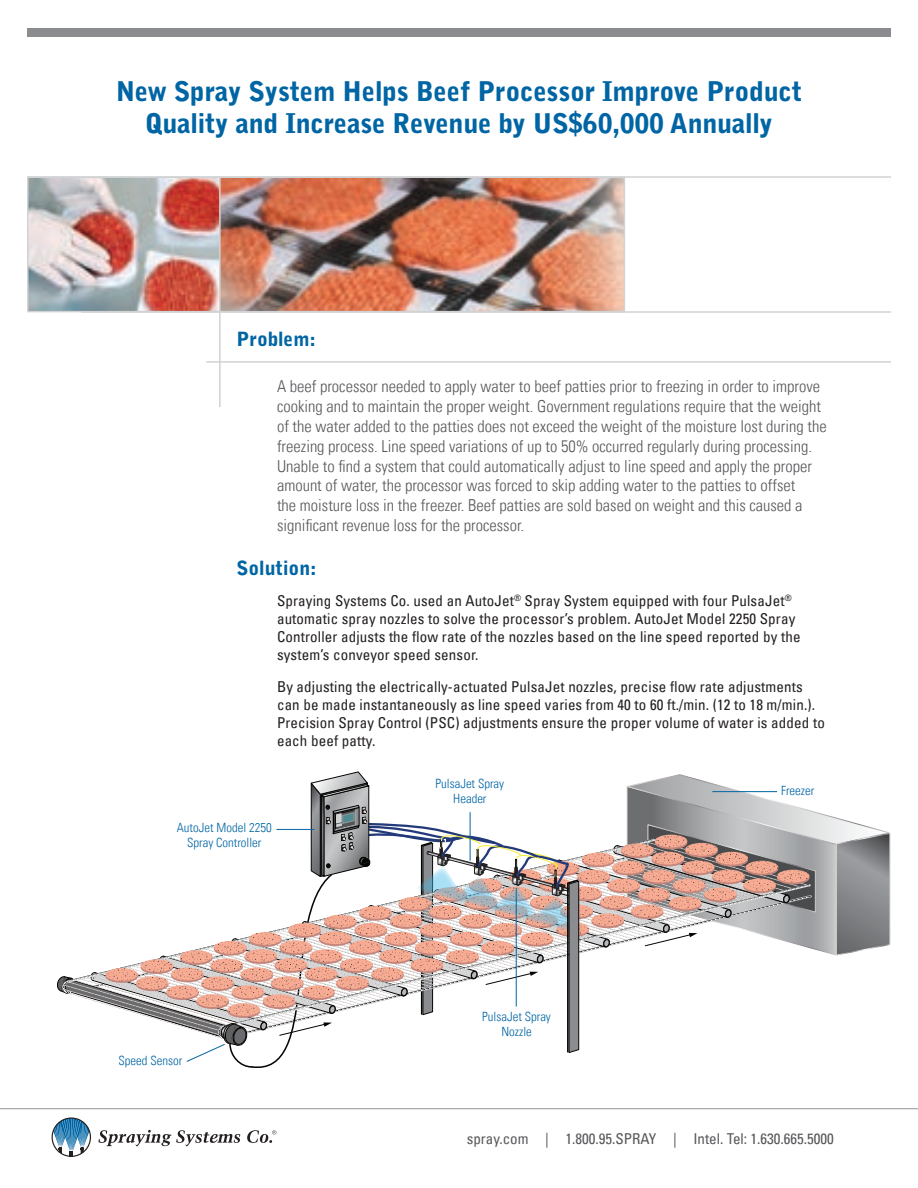
<style>
.page{position:relative;width:918px;height:1188px;background:#fff}
.page>*{position:absolute;margin:0;border:0;box-sizing:border-box;transform-origin:0 0}
.t1{font:900 27px/32.4px "Bell Gothic";letter-spacing:-.01em;color:#0065a4;text-align:center}
.t2{font:900 19.5px "Bell Gothic";color:#0065a4}
.t3{font:300 condensed 16.5px/19.8px "Univers LT";color:#57585a}
.t4{font:condensed 15px/18px "Univers LT";letter-spacing:.01em;color:#231f20}
.t5{font:condensed 15px "Univers LT";color:#57585a}
.t6{font:300 condensed 12.75px/15.3px "Univers LT";color:#0065a4;text-align:center}
</style>
<div class="page">
<img style="left:30px;top:180px;width:592px;height:129px">
<hr style="left:27px;top:176px;width:864px;height:2px;background:#d1d2d4">
<hr style="left:81px;top:311px;width:810px;height:2px;background:#d1d2d4">
<hr style="left:219px;top:177px;width:2px;height:230px;background:#d1d2d4">
<hr style="left:206px;top:361px;width:685px;height:2px;background:#d1d2d4">
<div style="left:27px;top:28px;width:864px;height:8px;background:#8a8c8f"></div>
<div style="left:27px;top:177px;width:598px;height:135px;border:2px solid #d1d2d4"></div>
<svg style="left:57px;top:772px;width:834px;height:296px"></svg>
<svg style="left:52px;top:1117px;width:39px;height:40px"></svg>
<svg style="left:98px;top:1130px;width:142px;height:16px"></svg>
<svg style="left:247px;top:1130px;width:29px;height:13px"></svg>
<hr style="left:0;top:1108px;width:918px;height:1px;background:#939598">
<h1 class="t1" style="left:116px;top:75px;width:688px">New Spray System Helps Beef Processor Improve Product<br>Quality and Increase Revenue by US$60,000 Annually</h1>
<p class="t2" style="left:237px;top:327px;width:81px">Problem:</p>
<p class="t3" style="left:277px;top:377px;width:551px">A beef processor needed to apply water to beef patties prior to freezing in order to improve cooking and to maintain the proper weight. Government regulations require that the weight of the water added to the patties does not exceed the weight of the moisture lost during the freezing process. Line speed variations of up to 50% occurred regularly during processing.<br>Unable to find a system that could automatically adjust to line speed and apply the proper amount of water, the processor was forced to skip adding water to the patties to offset<br>the moisture loss in the freezer. Beef patties are sold based on weight and this caused a significant revenue loss for the processor.</p>
<p class="t2" style="left:237px;top:556px;width:82px">Solution:</p>
<p class="t4" style="left:277px;top:592px;width:525px">Spraying Systems Co. used an AutoJet<sup>®</sup> Spray System equipped with four PulsaJet<sup>® </sup>automatic spray nozzles to solve the processor’s problem. AutoJet Model 2250 Spray Controller adjusts the flow rate of the nozzles based on the line speed reported by the system’s conveyor speed sensor.</p>
<p class="t4" style="left:277px;top:677px;width:549px">By adjusting the electrically-actuated PulsaJet nozzles, precise flow rate adjustments can be made instantaneously as line speed varies from 40 to 60 ft./min. (12 to 18 m/min.).<br>Precision Spray Control (PSC) adjustments ensure the proper volume of water is added to each beef patty.</p>
<p class="t6" style="left:781px;top:782px;width:35px">Freezer</p>
<p class="t6" style="left:436px;top:776px;width:70px">PulsaJet Spray<br>Header</p>
<p class="t6" style="left:177px;top:819px;width:96px">AutoJet Model 2250<br>Spray Controller</p>
<p class="t6" style="left:119px;top:1052px;width:65px">Speed Sensor</p>
<p class="t6" style="left:482px;top:1009px;width:70px">PulsaJet Spray<br>Nozzle</p>
<p class="t5" style="left:467px;top:1129px;width:369px">spray.com | 1.800.95.SPRAY | Intel. Tel: 1.630.665.5000</p>
</div>
